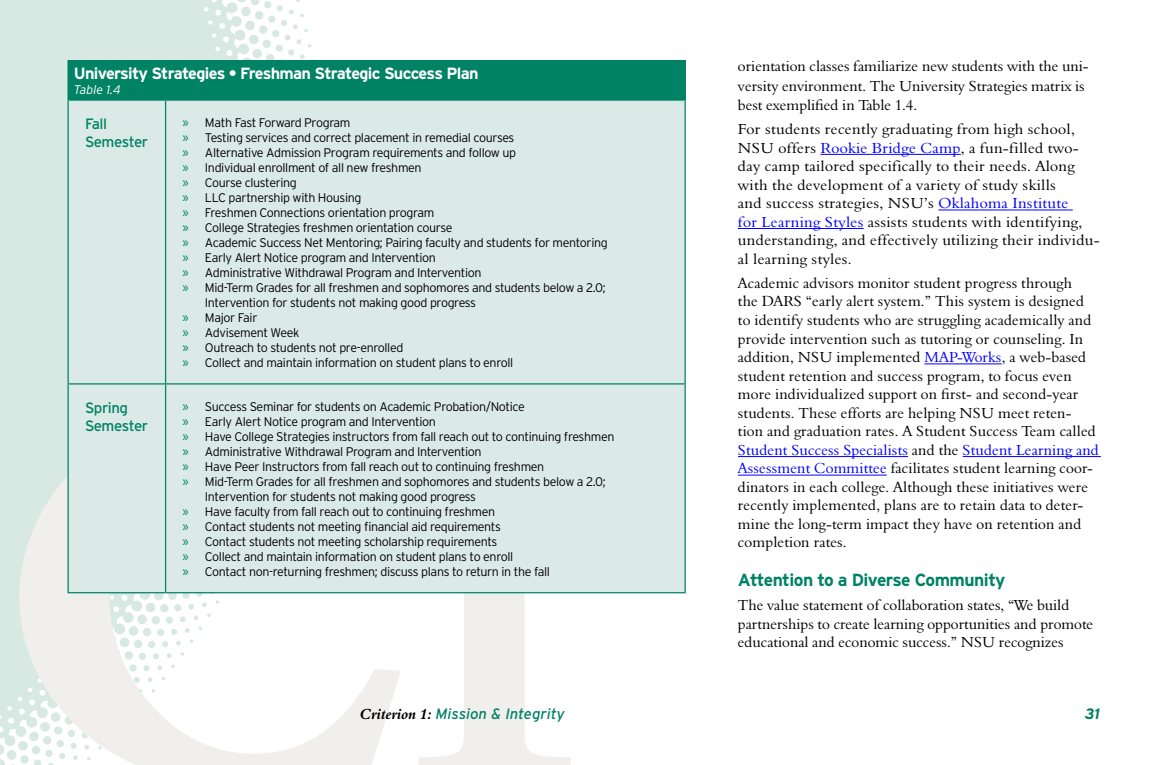
<style>
.page{position:relative;width:1170px;height:765px;background:#fff}
.page>*{position:absolute;margin:0;border:0;box-sizing:border-box;transform-origin:0 0}
.Body_Header{font:700 17.5px "Interstate";letter-spacing:-.03em;color:#008265}
.Table{font:700 16.25px "Interstate";letter-spacing:-.04em;color:#fff}
.Body{font:15px/18.5px "Aldine 401 BT Roman A";letter-spacing:.01em;color:#000}
.t1{font:italic 15px "Interstate";color:#008265}
.Table-2{font:15px/18px "Interstate";letter-spacing:-.03em;color:#008265}
.t2{font:italic 700 15px "Interstate";color:#008265}
.Table_List{font:300 12.5px/15px "Interstate";letter-spacing:-.03em;color:#000}
.Table-3{font:italic 300 12.5px "Interstate";color:#fff}
.s1{font-family:"Myriad Pro";font-weight:400;font-size:15px;color:#008265}
.s2{color:#00f}
.s3{font-family:"Aldine 401 BT Bold Italic A";font-style:normal;color:#000}
</style>
<div class="page">
<svg style="left:0;top:0;width:314px;height:765px;background:#dbeae6"></svg>
<svg style="left:19px;top:400px;width:552px;height:365px"></svg>
<hr style="left:821px;top:154px;width:140px;height:1px;background:#00f">
<hr style="left:938px;top:210px;width:135px;height:1px;background:#00f">
<hr style="left:738px;top:228px;width:126px;height:1px;background:#00f">
<hr style="left:924px;top:364px;width:78px;height:1px;background:#00f">
<hr style="left:738px;top:456px;width:170px;height:1px;background:#00f">
<hr style="left:963px;top:456px;width:138px;height:1px;background:#00f">
<hr style="left:738px;top:475px;width:149px;height:1px;background:#00f">
<div style="left:68px;top:61px;width:617px;height:39px;background:#008265"></div>
<div style="left:69px;top:101px;width:616px;height:491px;background:#dbeae6"></div>
<hr style="left:68px;top:99px;width:98px;height:2px;background:#008265">
<hr style="left:68px;top:101px;width:1px;height:282px;background:#008265">
<hr style="left:166px;top:99px;width:520px;height:2px;background:#008265">
<hr style="left:165px;top:101px;width:1px;height:282px;background:#008265">
<hr style="left:685px;top:101px;width:1px;height:282px;background:#008265">
<hr style="left:68px;top:383px;width:98px;height:2px;background:#008265">
<hr style="left:68px;top:385px;width:1px;height:207px;background:#008265">
<hr style="left:166px;top:383px;width:520px;height:2px;background:#008265">
<hr style="left:165px;top:385px;width:1px;height:207px;background:#008265">
<hr style="left:685px;top:385px;width:1px;height:207px;background:#008265">
<hr style="left:68px;top:592px;width:98px;height:1px;background:#008265">
<hr style="left:166px;top:592px;width:520px;height:1px;background:#008265">
<hr style="left:68px;top:60px;width:98px;height:1px;background:#008265">
<hr style="left:166px;top:60px;width:520px;height:1px;background:#008265">
<hr style="left:685px;top:61px;width:1px;height:38px;background:#008265">
<p class="Table" style="left:74px;top:65px;width:406px">University Strategies • Freshman Strategic Success Plan</p>
<p class="Table-3" style="left:74px;top:82px;width:49px">Table 1.4</p>
<p class="Table-2" style="left:85px;top:115px;width:65px">Fall<br>Semester</p>
<p class="Table_List" style="left:182px;top:115px;width:170px"><span class="s1">»</span> Math Fast Forward Program</p>
<p class="Table_List" style="left:182px;top:130px;width:333px"><span class="s1">»</span> Testing services and correct placement in remedial courses</p>
<p class="Table_List" style="left:182px;top:145px;width:335px"><span class="s1">»</span> Alternative Admission Program requirements and follow up</p>
<p class="Table_List" style="left:182px;top:160px;width:241px"><span class="s1">»</span> Individual enrollment of all new freshmen</p>
<p class="Table_List" style="left:182px;top:175px;width:116px"><span class="s1">»</span> Course clustering</p>
<p class="Table_List" style="left:182px;top:190px;width:181px"><span class="s1">»</span> LLC partnership with Housing</p>
<p class="Table_List" style="left:182px;top:205px;width:254px"><span class="s1">»</span> Freshmen Connections orientation program</p>
<p class="Table_List" style="left:182px;top:220px;width:271px"><span class="s1">»</span> College Strategies freshmen orientation course</p>
<p class="Table_List" style="left:182px;top:235px;width:427px"><span class="s1">»</span> Academic Success Net Mentoring; Pairing faculty and students for mentoring</p>
<p class="Table_List" style="left:182px;top:250px;width:255px"><span class="s1">»</span> Early Alert Notice program and Intervention</p>
<p class="Table_List" style="left:182px;top:265px;width:301px"><span class="s1">»</span> Administrative Withdrawal Program and Intervention</p>
<p class="Table_List" style="left:205px;top:280px;width:402px;text-indent:-22px"><span class="s1">»</span> Mid-Term Grades for all freshmen and sophomores and students below a 2.0;<br>Intervention for students not making good progress</p>
<p class="Table_List" style="left:182px;top:310px;width:76px"><span class="s1">»</span> Major Fair</p>
<p class="Table_List" style="left:182px;top:325px;width:118px"><span class="s1">»</span> Advisement Week</p>
<p class="Table_List" style="left:182px;top:340px;width:222px"><span class="s1">»</span> Outreach to students not pre-enrolled</p>
<p class="Table_List" style="left:182px;top:355px;width:332px"><span class="s1">»</span> Collect and maintain information on student plans to enroll</p>
<p class="Table-2" style="left:85px;top:398px;width:65px">Spring<br>Semester</p>
<p class="Table_List" style="left:182px;top:399px;width:344px"><span class="s1">»</span> Success Seminar for students on Academic Probation/Notice</p>
<p class="Table_List" style="left:182px;top:414px;width:255px"><span class="s1">»</span> Early Alert Notice program and Intervention</p>
<p class="Table_List" style="left:182px;top:429px;width:434px"><span class="s1">»</span> Have College Strategies instructors from fall reach out to continuing freshmen</p>
<p class="Table_List" style="left:182px;top:444px;width:301px"><span class="s1">»</span> Administrative Withdrawal Program and Intervention</p>
<p class="Table_List" style="left:182px;top:459px;width:363px"><span class="s1">»</span> Have Peer Instructors from fall reach out to continuing freshmen</p>
<p class="Table_List" style="left:205px;top:474px;width:402px;text-indent:-22px"><span class="s1">»</span> Mid-Term Grades for all freshmen and sophomores and students below a 2.0;<br>Intervention for students not making good progress</p>
<p class="Table_List" style="left:182px;top:504px;width:314px"><span class="s1">»</span> Have faculty from fall reach out to continuing freshmen</p>
<p class="Table_List" style="left:182px;top:519px;width:320px"><span class="s1">»</span> Contact students not meeting financial aid requirements</p>
<p class="Table_List" style="left:182px;top:534px;width:317px"><span class="s1">»</span> Contact students not meeting scholarship requirements</p>
<p class="Table_List" style="left:182px;top:549px;width:332px"><span class="s1">»</span> Collect and maintain information on student plans to enroll</p>
<p class="Table_List" style="left:182px;top:564px;width:369px"><span class="s1">»</span> Contact non-returning freshmen; discuss plans to return in the fall</p>
<p class="Body" style="left:738px;top:56px;width:352px;line-height:19.2px">orientation classes familiarize new students with the uni&shy;versity environment. The University Strategies matrix is best exemplified in Table 1.4.</p>
<p class="Body" style="left:738px;top:120px;width:363px">For students recently graduating from high school, NSU offers <span class="s2">Rookie Bridge Camp</span>, a fun-filled two&shy;day camp tailored specifically to their needs. Along with the development of a variety of study skills<br>and success strategies, NSU’s <span class="s2">Oklahoma Institute<br>for Learning Styles</span> assists students with identifying, understanding, and effectively utilizing their individu&shy;al learning styles.</p>
<p class="Body" style="left:738px;top:273px;width:362px">Academic advisors monitor student progress through<br>the DARS “early alert system.” This system is designed to identify students who are struggling academically and provide intervention such as tutoring or counseling. In addition, NSU implemented <span class="s2">MAP-Works</span>, a web-based student retention and success program, to focus even more individualized support on first- and second-year students. These efforts are helping NSU meet reten&shy;tion and graduation rates. A Student Success Team called <span class="s2">Student Success Specialists</span> and the <span class="s2">Student Learning and Assessment Committee</span> facilitates student learning coor&shy;dinators in each college. Although these initiatives were recently implemented, plans are to retain data to deter&shy;mine the long-term impact they have on retention and completion rates.</p>
<p class="Body_Header" style="left:738px;top:570px;width:269px">Attention to a Diverse Community</p>
<p class="Body" style="left:738px;top:596px;width:357px">The value statement of collaboration states, “We build partnerships to create learning opportunities and promote educational and economic success.” NSU recognizes</p>
<p class="t1" style="left:360px;top:704px;width:206px"><span class="s3">Criterion 1:</span> Mission &amp; Integrity</p>
<p class="t2" style="left:1085px;top:704px;width:17px">31</p>
</div>
